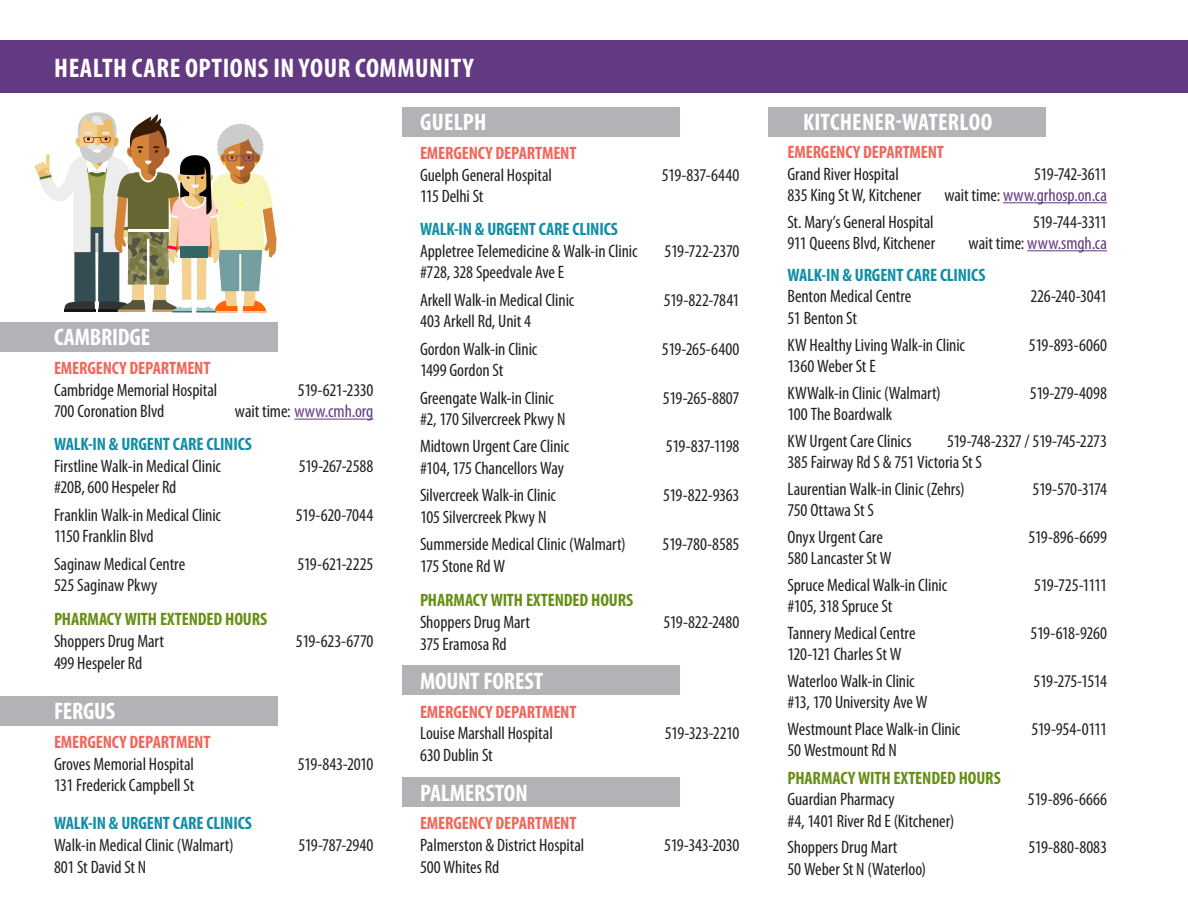
<style>
.page{position:relative;width:1188px;height:918px;background:#fff}
.page>*{position:absolute;margin:0;border:0;box-sizing:border-box;transform-origin:0 0}
.t1{font:700 condensed 27px "Myriad Pro";letter-spacing:.02em;color:#fff}
.t2{font:700 condensed 24px "Myriad Pro";letter-spacing:-.005em;color:#fff}
.t3{font:condensed 18px/21.3px "Myriad Pro";letter-spacing:-.005em;color:#231f20}
.t4{font:700 condensed 18px "Myriad Pro";letter-spacing:-.01em;color:#f2665a}
.t5{font:700 condensed 18px "Myriad Pro";letter-spacing:-.01em;color:#108ea7}
.t6{font:700 condensed 18px "Myriad Pro";letter-spacing:-.01em;color:#668f14}
.t7{font:condensed 18px "Myriad Pro";letter-spacing:-.005em;color:#633a81}
.t8{font:condensed 18px "Myriad Pro";letter-spacing:-.025em;color:#231f20}
.t9{font:condensed 18px "Myriad Pro";letter-spacing:-.03em;color:#231f20}
.t10{font:condensed 18px "Myriad Pro";letter-spacing:-.04em;color:#231f20}
.t11{font:condensed 18px "Myriad Pro";letter-spacing:-.035em;color:#231f20}
.t12{font:condensed 18px "Myriad Pro";letter-spacing:-.045em;color:#231f20}
.s1{color:#231f20}
</style>
<div class="page">
<div style="left:0;top:323px;width:278px;height:29px;background:#b2b3b7"></div>
<div style="left:0;top:696px;width:278px;height:30px;background:#b2b3b7"></div>
<div style="left:402px;top:107px;width:278px;height:29px;background:#b2b3b7"></div>
<div style="left:768px;top:107px;width:278px;height:29px;background:#b2b3b7"></div>
<div style="left:402px;top:666px;width:278px;height:29px;background:#b2b3b7"></div>
<div style="left:402px;top:778px;width:278px;height:29px;background:#b2b3b7"></div>
<div style="left:0;top:40px;width:1188px;height:53px;background:#633a81"></div>
<hr style="left:294px;top:419px;width:79px;height:1px;background:#633a81">
<hr style="left:1003px;top:202px;width:104px;height:1px;background:#633a81">
<hr style="left:1027px;top:250px;width:80px;height:1px;background:#633a81">
<svg style="left:34px;top:112px;width:242px;height:201px"></svg>
<p class="t1" style="left:54px;top:51px;width:421px">HEALTH CARE OPTIONS IN YOUR COMMUNITY</p>
<p class="t2" style="left:54px;top:322px;width:98px">CAMBRIDGE</p>
<p class="t4" style="left:54px;top:357px;width:158px">EMERGENCY DEPARTMENT</p>
<p class="t3" style="left:54px;top:379px;width:165px">Cambridge Memorial Hospital</p>
<p class="t8" style="left:298px;top:379px;width:77px">519-621-2330</p>
<p class="t3" style="left:54px;top:400px;width:112px">700 Coronation Blvd</p>
<p class="t7" style="left:235px;top:400px;width:140px"><span class="s1">wait time:</span> www.cmh.org</p>
<p class="t5" style="left:54px;top:433px;width:199px">WALK-IN &amp; URGENT CARE CLINICS</p>
<p class="t3" style="left:54px;top:455px;width:168px">Firstline Walk-in Medical Clinic</p>
<p class="t3" style="left:299px;top:455px;width:76px">519-267-2588</p>
<p class="t3" style="left:54px;top:477px;width:124px">#20B, 600 Hespeler Rd</p>
<p class="t3" style="left:54px;top:504px;width:169px">Franklin Walk-in Medical Clinic</p>
<p class="t3" style="left:296px;top:504px;width:79px">519-620-7044</p>
<p class="t3" style="left:54px;top:526px;width:101px">1150 Franklin Blvd</p>
<p class="t3" style="left:54px;top:553px;width:133px">Saginaw Medical Centre</p>
<p class="t3" style="left:297px;top:553px;width:78px">519-621-2225</p>
<p class="t3" style="left:54px;top:574px;width:105px">525 Saginaw Pkwy</p>
<p class="t6" style="left:54px;top:608px;width:215px">PHARMACY WITH EXTENDED HOURS</p>
<p class="t3" style="left:54px;top:630px;width:112px">Shoppers Drug Mart</p>
<p class="t3" style="left:296px;top:630px;width:79px">519-623-6770</p>
<p class="t3" style="left:54px;top:652px;width:90px">499 Hespeler Rd</p>
<p class="t2" style="left:54px;top:696px;width:63px">FERGUS</p>
<p class="t4" style="left:54px;top:731px;width:158px">EMERGENCY DEPARTMENT</p>
<p class="t3" style="left:54px;top:753px;width:142px">Groves Memorial Hospital</p>
<p class="t8" style="left:298px;top:753px;width:77px">519-843-2010</p>
<p class="t3" style="left:54px;top:774px;width:142px">131 Frederick Campbell St</p>
<p class="t5" style="left:54px;top:812px;width:199px">WALK-IN &amp; URGENT CARE CLINICS</p>
<p class="t3" style="left:54px;top:834px;width:181px">Walk-in Medical Clinic (Walmart)</p>
<p class="t3" style="left:298px;top:834px;width:77px">519-787-2940</p>
<p class="t3" style="left:54px;top:856px;width:94px">801 St David St N</p>
<p class="t2" style="left:420px;top:107px;width:68px">GUELPH</p>
<p class="t4" style="left:420px;top:142px;width:158px">EMERGENCY DEPARTMENT</p>
<p class="t3" style="left:420px;top:164px;width:134px">Guelph General Hospital</p>
<p class="t3" style="left:662px;top:164px;width:79px">519-837-6440</p>
<p class="t3" style="left:420px;top:186px;width:65px">115 Delhi St</p>
<p class="t5" style="left:420px;top:218px;width:199px">WALK-IN &amp; URGENT CARE CLINICS</p>
<p class="t3" style="left:420px;top:240px;width:219px">Appletree Telemedicine &amp; Walk-in Clinic</p>
<p class="t3" style="left:665px;top:240px;width:76px">519-722-2370</p>
<p class="t3" style="left:420px;top:262px;width:146px">#728, 328 Speedvale Ave E</p>
<p class="t3" style="left:420px;top:289px;width:156px">Arkell Walk-in Medical Clinic</p>
<p class="t3" style="left:664px;top:289px;width:77px">519-822-7841</p>
<p class="t3" style="left:420px;top:311px;width:113px">403 Arkell Rd, Unit 4</p>
<p class="t3" style="left:420px;top:338px;width:119px">Gordon Walk-in Clinic</p>
<p class="t3" style="left:662px;top:338px;width:79px">519-265-6400</p>
<p class="t3" style="left:420px;top:360px;width:85px">1499 Gordon St</p>
<p class="t3" style="left:420px;top:387px;width:135px">Greengate Walk-in Clinic</p>
<p class="t3" style="left:663px;top:387px;width:78px">519-265-8807</p>
<p class="t3" style="left:420px;top:408px;width:147px">#2, 170 Silvercreek Pkwy N</p>
<p class="t3" style="left:420px;top:436px;width:151px">Midtown Urgent Care Clinic</p>
<p class="t9" style="left:666px;top:436px;width:75px">519-837-1198</p>
<p class="t3" style="left:420px;top:457px;width:145px">#104, 175 Chancellors Way</p>
<p class="t3" style="left:420px;top:485px;width:138px">Silvercreek Walk-in Clinic</p>
<p class="t3" style="left:663px;top:485px;width:78px">519-822-9363</p>
<p class="t3" style="left:420px;top:506px;width:128px">105 Silvercreek Pkwy N</p>
<p class="t3" style="left:420px;top:534px;width:207px">Summerside Medical Clinic (Walmart)</p>
<p class="t3" style="left:663px;top:534px;width:78px">519-780-8585</p>
<p class="t3" style="left:420px;top:555px;width:87px">175 Stone Rd W</p>
<p class="t6" style="left:420px;top:589px;width:215px">PHARMACY WITH EXTENDED HOURS</p>
<p class="t3" style="left:420px;top:611px;width:112px">Shoppers Drug Mart</p>
<p class="t3" style="left:663px;top:611px;width:78px">519-822-2480</p>
<p class="t3" style="left:420px;top:633px;width:88px">375 Eramosa Rd</p>
<p class="t2" style="left:420px;top:666px;width:125px">MOUNT FOREST</p>
<p class="t4" style="left:420px;top:700px;width:158px">EMERGENCY DEPARTMENT</p>
<p class="t3" style="left:420px;top:723px;width:134px">Louise Marshall Hospital</p>
<p class="t9" style="left:665px;top:723px;width:76px">519-323-2210</p>
<p class="t3" style="left:420px;top:744px;width:74px">630 Dublin St</p>
<p class="t2" style="left:420px;top:778px;width:109px">PALMERSTON</p>
<p class="t4" style="left:420px;top:812px;width:158px">EMERGENCY DEPARTMENT</p>
<p class="t3" style="left:420px;top:834px;width:166px">Palmerston &amp; District Hospital</p>
<p class="t3" style="left:664px;top:834px;width:77px">519-343-2030</p>
<p class="t3" style="left:420px;top:856px;width:81px">500 Whites Rd</p>
<p class="t2" style="left:803px;top:107px;width:191px">KITCHENER-WATERLOO</p>
<p class="t4" style="left:788px;top:141px;width:158px">EMERGENCY DEPARTMENT</p>
<p class="t3" style="left:788px;top:163px;width:113px">Grand River Hospital</p>
<p class="t11" style="left:1034px;top:163px;width:74px">519-742-3611</p>
<p class="t3" style="left:788px;top:184px;width:135px">835 King St W, Kitchener</p>
<p class="t7" style="left:944px;top:184px;width:164px"><span class="s1">wait time:</span> www.grhosp.on.ca</p>
<p class="t3" style="left:788px;top:211px;width:148px">St. Mary’s General Hospital</p>
<p class="t10" style="left:1033px;top:211px;width:75px">519-744-3311</p>
<p class="t3" style="left:788px;top:232px;width:149px">911 Queens Blvd, Kitchener</p>
<p class="t7" style="left:969px;top:232px;width:140px"><span class="s1">wait time:</span> www.smgh.ca</p>
<p class="t5" style="left:788px;top:264px;width:199px">WALK-IN &amp; URGENT CARE CLINICS</p>
<p class="t3" style="left:788px;top:286px;width:125px">Benton Medical Centre</p>
<p class="t3" style="left:1030px;top:286px;width:78px">226-240-3041</p>
<p class="t3" style="left:788px;top:307px;width:71px">51 Benton St</p>
<p class="t3" style="left:788px;top:334px;width:179px">KW Healthy Living Walk-in Clinic</p>
<p class="t3" style="left:1029px;top:334px;width:80px">519-893-6060</p>
<p class="t3" style="left:788px;top:355px;width:90px">1360 Weber St E</p>
<p class="t3" style="left:788px;top:382px;width:155px">KWWalk-in Clinic (Walmart)</p>
<p class="t3" style="left:1030px;top:382px;width:79px">519-279-4098</p>
<p class="t3" style="left:788px;top:403px;width:106px">100 The Boardwalk</p>
<p class="t3" style="left:788px;top:430px;width:126px">KW Urgent Care Clinics</p>
<p class="t3" style="left:788px;top:430px;width:321px;text-indent:160px">519-748-2327 / 519-745-2273<br>385 Fairway Rd S &amp; 751 Victoria St S</p>
<p class="t3" style="left:788px;top:478px;width:179px">Laurentian Walk-in Clinic (Zehrs)</p>
<p class="t10" style="left:1033px;top:478px;width:76px">519-570-3174</p>
<p class="t3" style="left:788px;top:499px;width:88px">750 Ottawa St S</p>
<p class="t3" style="left:788px;top:526px;width:97px">Onyx Urgent Care</p>
<p class="t3" style="left:1028px;top:526px;width:80px">519-896-6699</p>
<p class="t3" style="left:788px;top:547px;width:106px">580 Lancaster St W</p>
<p class="t3" style="left:788px;top:574px;width:161px">Spruce Medical Walk-in Clinic</p>
<p class="t12" style="left:1034px;top:574px;width:74px">519-725-1111</p>
<p class="t3" style="left:788px;top:595px;width:106px">#105, 318 Spruce St</p>
<p class="t3" style="left:788px;top:622px;width:130px">Tannery Medical Centre</p>
<p class="t8" style="left:1031px;top:622px;width:78px">519-618-9260</p>
<p class="t3" style="left:788px;top:643px;width:116px">120-121 Charles St W</p>
<p class="t3" style="left:788px;top:670px;width:129px">Waterloo Walk-in Clinic</p>
<p class="t9" style="left:1034px;top:670px;width:75px">519-275-1514</p>
<p class="t3" style="left:788px;top:691px;width:142px">#13, 170 University Ave W</p>
<p class="t3" style="left:788px;top:718px;width:174px">Westmount Place Walk-in Clinic</p>
<p class="t8" style="left:1031px;top:718px;width:77px">519-954-0111</p>
<p class="t3" style="left:788px;top:739px;width:111px">50 Westmount Rd N</p>
<p class="t6" style="left:788px;top:767px;width:215px">PHARMACY WITH EXTENDED HOURS</p>
<p class="t3" style="left:788px;top:789px;width:109px">Guardian Pharmacy</p>
<p class="t3" style="left:1028px;top:789px;width:81px">519-896-6666</p>
<p class="t3" style="left:788px;top:810px;width:168px">#4, 1401 River Rd E (Kitchener)</p>
<p class="t3" style="left:788px;top:837px;width:112px">Shoppers Drug Mart</p>
<p class="t3" style="left:1029px;top:837px;width:80px">519-880-8083</p>
<p class="t3" style="left:788px;top:858px;width:140px">50 Weber St N (Waterloo)</p>
</div>
